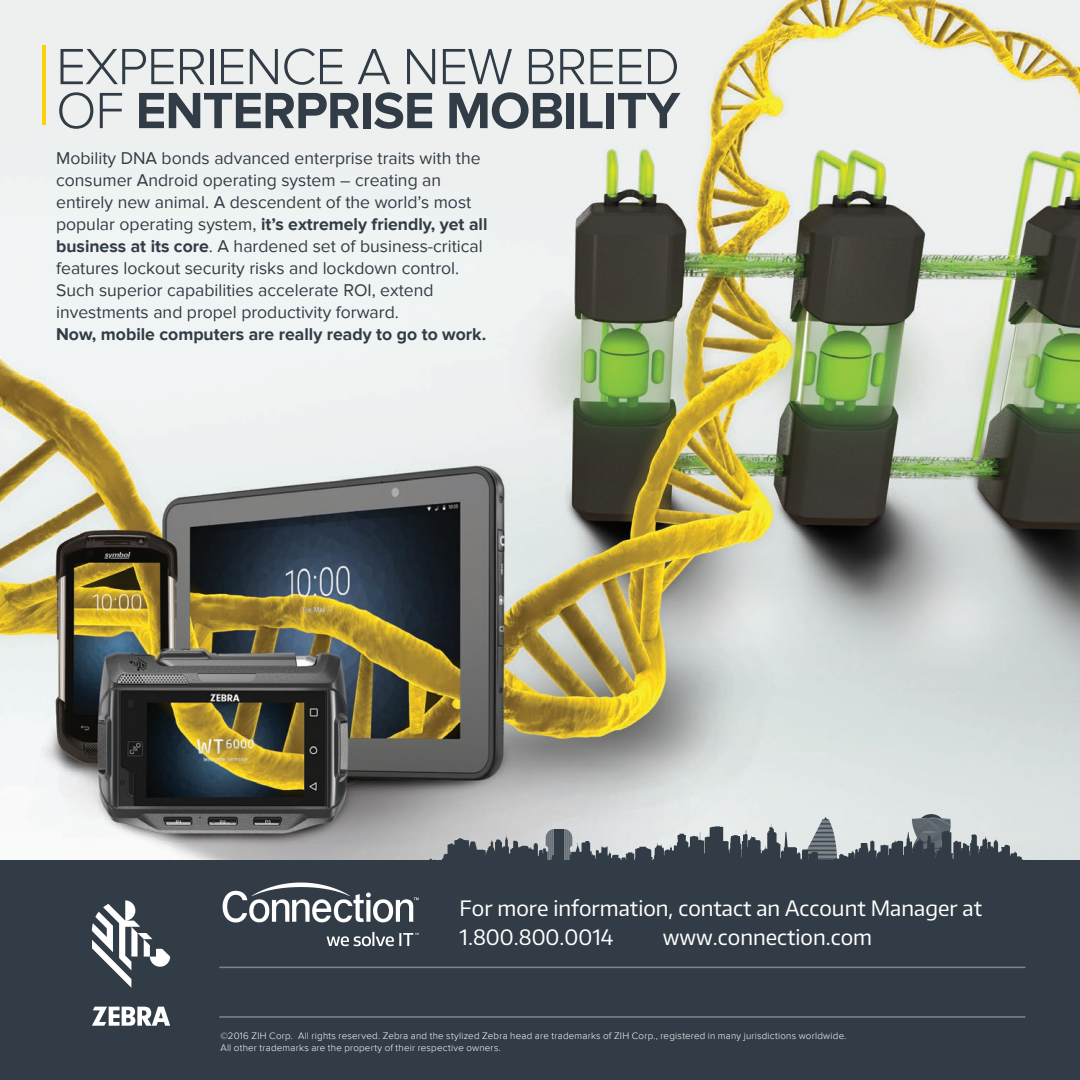
<style>
.page{position:relative;width:1080px;height:1080px;background:#fff}
.page>*{position:absolute;margin:0;border:0;box-sizing:border-box;transform-origin:0 0}
.t1{font:300 52.8px/44px "Proxima Nova";letter-spacing:-.02em;color:#323c46}
.t2{font:21px/28.7px "Encode Sans Normal";color:#fff}
.t3{font:17.55px/22px "Proxima Nova";color:#323c46}
.t4{font:700 17.55px "Proxima Nova";color:#323c46}
.t5{font:300 9.75px/11.7px "Proxima Nova";letter-spacing:.02em;color:#fff}
.s1{font-weight:700}
</style>
<div class="page">
<img style="left:0;top:0;width:1080px;height:860px">
<hr style="left:42px;top:46px;width:4px;height:79px;background:#fcd109">
<svg style="left:413px;top:824px;width:626px;height:36px;background:#9ba1a4"></svg>
<svg style="left:802px;top:818px;width:36px;height:42px;background:#90979c"></svg>
<svg style="left:911px;top:814px;width:40px;height:46px;background:#5a636a"></svg>
<hr style="left:556px;top:829px;width:1px;height:39px;background:#333d47">
<hr style="left:555px;top:829px;width:1px;height:39px;background:#333d47">
<hr style="left:560px;top:829px;width:1px;height:39px;background:#333d47">
<hr style="left:557px;top:829px;width:1px;height:39px;background:#333d47">
<hr style="left:558px;top:829px;width:1px;height:39px;background:#333d47">
<hr style="left:559px;top:829px;width:1px;height:39px;background:#333d47">
<svg style="left:546px;top:829px;width:9px;height:31px"></svg>
<hr style="left:563px;top:829px;width:1px;height:39px;background:#333d47">
<hr style="left:561px;top:829px;width:1px;height:39px;background:#333d47">
<hr style="left:562px;top:829px;width:1px;height:39px;background:#333d47">
<svg style="left:564px;top:829px;width:9px;height:31px"></svg>
<div style="left:0;top:860px;width:1080px;height:220px;background:#323c46"></div>
<hr style="left:219px;top:1016px;width:806px;height:2px;background:#7f878d">
<hr style="left:219px;top:967px;width:806px;height:1px;background:#7f878d">
<svg style="left:92px;top:900px;width:78px;height:88px"></svg>
<svg style="left:92px;top:1007px;width:78px;height:19px"></svg>
<img style="left:222px;top:882px;width:197px;height:65px">
<h1 class="t1" style="left:56px;top:45px;width:626px">EXPERIENCE A NEW BREED<br>OF <span class="s1">ENTERPRISE MOBILITY</span></h1>
<p class="t3" style="left:56px;top:147px;width:433px">Mobility DNA bonds advanced enterprise traits with the consumer Android operating system – creating an entirely new animal. A descendent of the world’s most popular operating system, <span class="s1">it’s extremely friendly, yet all business at its core</span>. A hardened set of business-critical features lockout security risks and lockdown control.<br>Such superior capabilities accelerate ROI, extend investments and propel productivity forward.</p>
<p class="t4" style="left:56px;top:324px;width:432px">Now, mobile computers are really ready to go to work.</p>
<p class="t2" style="left:460px;top:893px;width:524px">For more information, contact an Account Manager at<br>1.800.800.0014</p>
<p class="t2" style="left:663px;top:922px;width:211px">www.connection.com</p>
<p class="t5" style="left:220px;top:1030px;width:628px">©2016 ZIH Corp. All rights reserved. Zebra and the stylized Zebra head are trademarks of ZIH Corp., registered in many jurisdictions worldwide.<br>All other trademarks are the property of their respective owners.</p>
</div>
